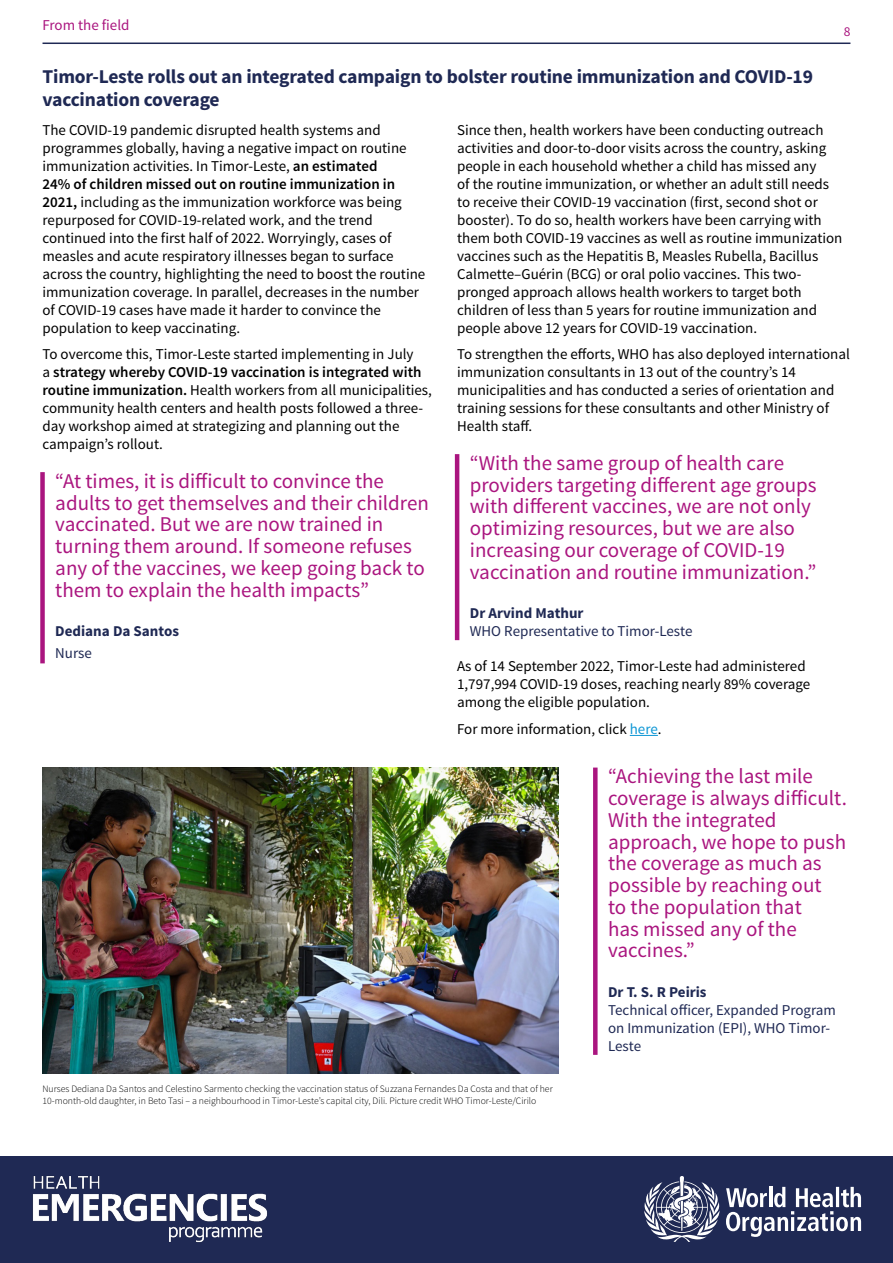
<style>
.page{position:relative;width:893px;height:1263px;background:#fff}
.page>*{position:absolute;margin:0;border:0;box-sizing:border-box;transform-origin:0 0}
.t1{font:21px/21.8px "Source Sans Pro";color:#aa157f}
.t2{font:700 19.5px/23.4px "Source Sans Pro";letter-spacing:-.01em;color:#1f2954}
.t3{font:15px/18px "Source Sans Pro";color:#000}
.t4{font:15px/18px "Source Sans Pro";color:#1f2954}
.t5{font:700 15px "Source Sans Pro";color:#1f2954}
.t6{font:15px "Source Sans Pro";color:#aa157f}
.t7{font:13.5px "Source Sans Pro";color:#aa157f}
.t8{font:300 9.75px/11.7px "Source Sans Pro";color:#000}
.s1{font-weight:600}
.s2{color:#0e97d5}
</style>
<div class="page">
<div style="left:0;top:1157px;width:893px;height:106px;background:#1f2954"></div>
<img style="left:12px;top:1156px;width:276px;height:87px">
<svg style="left:644px;top:1176px;width:217px;height:66px"></svg>
<hr style="left:43px;top:43px;width:807px;height:1px;background:#1f2954">
<div style="left:40px;top:472px;width:5px;height:191px;background:#aa157f"></div>
<hr style="left:455px;top:454px;width:4px;height:186px;background:#aa157f">
<svg style="left:630px;top:735px;width:28px;height:1px"></svg>
<img style="left:43px;top:767px;width:515px;height:306px">
<div style="left:593px;top:767px;width:5px;height:288px;background:#aa157f"></div>
<p class="t6" style="left:43px;top:16px;width:89px">From the field</p>
<h2 class="t2" style="left:43px;top:65px;width:772px">Timor-Leste rolls out an integrated campaign to bolster routine immunization and COVID-19 vaccination coverage</h2>
<p class="t7" style="left:844px;top:23px;width:8px">8</p>
<p class="t3" style="left:43px;top:121px;width:384px">The COVID-19 pandemic disrupted health systems and programmes globally, having a negative impact on routine immunization activities. In Timor-Leste, <span class="s1">an estimated<br>24% of children missed out on routine immunization in 2021,</span> including as the immunization workforce was being repurposed for COVID-19-related work, and the trend continued into the first half of 2022. Worryingly, cases of measles and acute respiratory illnesses began to surface across the country, highlighting the need to boost the routine immunization coverage. In parallel, decreases in the number of COVID-19 cases have made it harder to convince the population to keep vaccinating.</p>
<p class="t3" style="left:43px;top:345px;width:391px">To overcome this, Timor-Leste started implementing in July<br>a <span class="s1">strategy whereby COVID-19 vaccination is integrated with routine immunization.</span> Health workers from all municipalities, community health centers and health posts followed a three&shy;day workshop aimed at strategizing and planning out the campaign’s rollout.</p>
<p class="t1" style="left:55px;top:470px;width:375px">“At times, it is difficult to convince the adults to get themselves and their children vaccinated. But we are now trained in turning them around. If someone refuses any of the vaccines, we keep going back to them to explain the health impacts”</p>
<p class="t5" style="left:55px;top:622px;width:125px">Dediana Da Santos</p>
<p class="t4" style="left:55px;top:644px;width:38px">Nurse</p>
<p class="t3" style="left:457px;top:121px;width:387px">Since then, health workers have been conducting outreach activities and door-to-door visits across the country, asking people in each household whether a child has missed any<br>of the routine immunization, or whether an adult still needs to receive their COVID-19 vaccination (first, second shot or booster). To do so, health workers have been carrying with them both COVID-19 vaccines as well as routine immunization vaccines such as the Hepatitis B, Measles Rubella, Bacillus Calmette–Guérin (BCG) or oral polio vaccines. This two&shy;pronged approach allows health workers to target both children of less than 5 years for routine immunization and people above 12 years for COVID-19 vaccination.</p>
<p class="t3" style="left:457px;top:345px;width:394px">To strengthen the efforts, WHO has also deployed international immunization consultants in 13 out of the country’s 14 municipalities and has conducted a series of orientation and training sessions for these consultants and other Ministry of Health staff.</p>
<h1 class="t1" style="left:470px;top:452px;width:348px">“With the same group of health care providers targeting different age groups with different vaccines, we are not only optimizing resources, but we are also increasing our coverage of COVID-19 vaccination and routine immunization.”</h1>
<p class="t5" style="left:470px;top:604px;width:115px">Dr Arvind Mathur</p>
<p class="t4" style="left:470px;top:623px;width:224px">WHO Representative to Timor-Leste</p>
<p class="t3" style="left:457px;top:658px;width:355px">As of 14 September 2022, Timor-Leste had administered<br>1,797,994 COVID-19 doses, reaching nearly 89% coverage among the eligible population.</p>
<p class="t3" style="left:457px;top:720px;width:206px">For more information, click <span class="s2">here</span>.</p>
<h1 class="t1" style="left:608px;top:766px;width:240px">“Achieving the last mile coverage is always difficult.<br>With the integrated approach, we hope to push the coverage as much as possible by reaching out<br>to the population that<br>has missed any of the vaccines.”</h1>
<p class="t5" style="left:608px;top:982px;width:100px">Dr T. S. R Peiris</p>
<p class="t4" style="left:608px;top:1001px;width:229px">Technical officer, Expanded Program on Immunization (EPI), WHO Timor-<br>Leste</p>
<p class="t8" style="left:43px;top:1083px;width:512px">Nurses Dediana Da Santos and Celestino Sarmento checking the vaccination status of Suzzana Fernandes Da Costa and that of her<br>10-month-old daughter, in Beto Tasi – a neighbourhood in Timor-Leste’s capital city, Dili. Picture credit WHO Timor-Leste/Cirilo</p>
</div>
